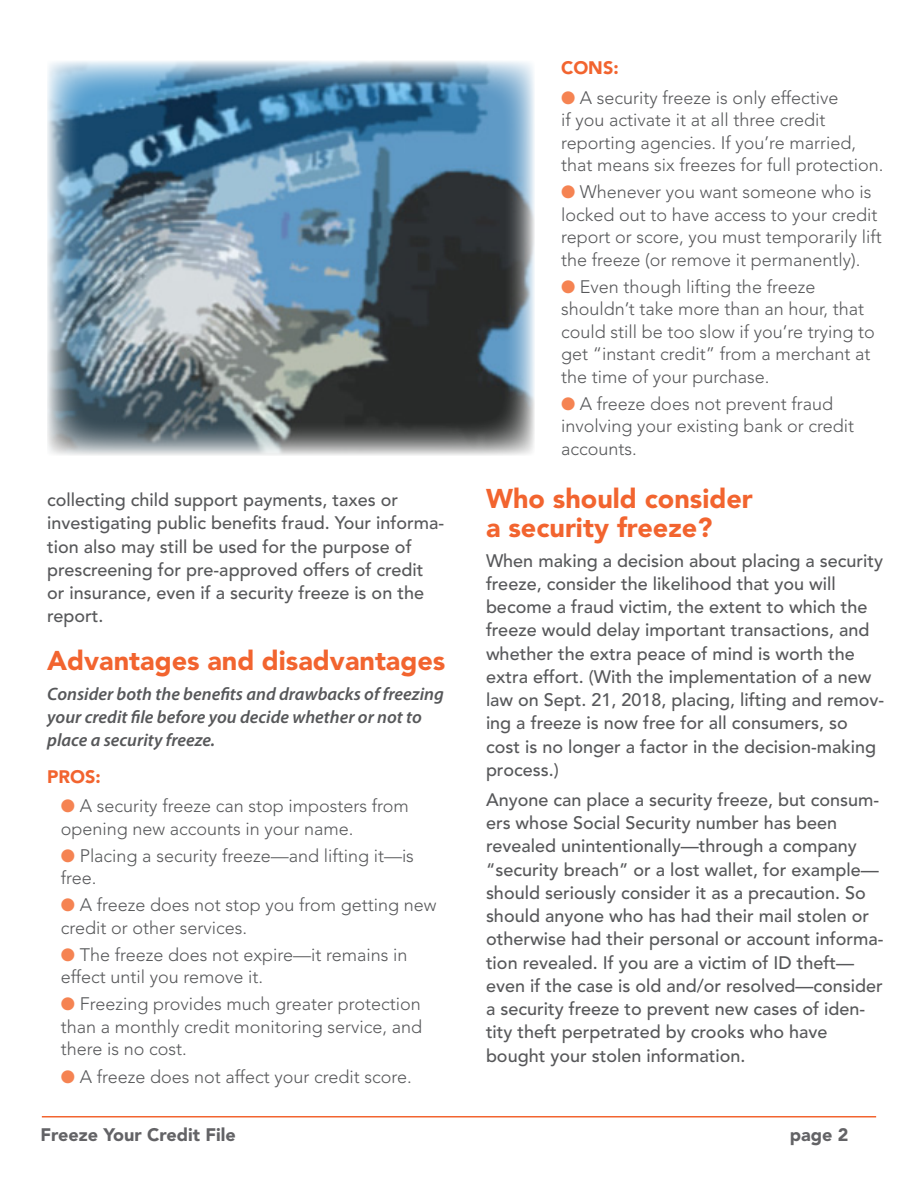
<style>
.page{position:relative;width:918px;height:1188px;background:#fff}
.page>*{position:absolute;margin:0;border:0;box-sizing:border-box;transform-origin:0 0}
.Subheads{font:900 27px/28.5px "Avenir LT Std";color:#f2642f}
.Text{font:500 18px/23.2px "Avenir LT Std";color:#57585a}
.Bullets2{font:300 18px/22.5px "Avenir LT Std";color:#57585a}
.Text-2{font:italic 600 18px/23.2px "Myriad Pro";color:#57585a}
.t1{font:900 18px "Avenir LT Std";color:#636366}
.small_bold{font:900 18px "Avenir LT Std";color:#f2642f}
.s1{color:#f58352}
</style>
<div class="page">
<hr style="left:42px;top:1116px;width:834px;height:2px;background:#f2642f">
<img style="left:47px;top:61px;width:487px;height:394px">
<p class="Text" style="left:47px;top:489px;width:399px">collecting child support payments, taxes or investigating public benefits fraud. Your informa&shy;tion also may still be used for the purpose of prescreening for pre-approved offers of credit or insurance, even if a security freeze is on the report.</p>
<p class="Subheads" style="left:47px;top:646px;width:400px">Advantages and disadvantages</p>
<p class="Text-2" style="left:47px;top:681px;width:398px">Consider both the benefits and drawbacks of freezing your credit file before you decide whether or not to place a security freeze.</p>
<p class="small_bold" style="left:47px;top:766px;width:55px">PROS:</p>
<p class="Bullets2" style="left:61px;top:795px;width:350px"><span class="s1">●</span> A security freeze can stop imposters from opening new accounts in your name.</p>
<p class="Bullets2" style="left:61px;top:844px;width:355px"><span class="s1">●</span> Placing a security freeze—and lifting it—is free.</p>
<p class="Bullets2" style="left:61px;top:894px;width:377px"><span class="s1">●</span> A freeze does not stop you from getting new credit or other services.</p>
<p class="Bullets2" style="left:61px;top:943px;width:348px"><span class="s1">●</span> The freeze does not expire—it remains in effect until you remove it.</p>
<p class="Bullets2" style="left:61px;top:993px;width:363px;text-align:justify"><span class="s1">●</span> Freezing provides much greater protection than a monthly credit monitoring service, and there is no cost.</p>
<p class="Bullets2" style="left:61px;top:1065px;width:353px"><span class="s1">●</span> A freeze does not affect your credit score.</p>
<p class="small_bold" style="left:561px;top:57px;width:59px">CONS:</p>
<p class="Bullets2" style="left:561px;top:86px;width:324px"><span class="s1">●</span> A security freeze is only effective<br>if you activate it at all three credit reporting agencies. If you’re married, that means six freezes for full protection.</p>
<p class="Bullets2" style="left:561px;top:181px;width:322px"><span class="s1">●</span> Whenever you want someone who is locked out to have access to your credit report or score, you must temporarily lift the freeze (or remove it permanently).</p>
<p class="Bullets2" style="left:561px;top:275px;width:315px"><span class="s1">●</span> Even though lifting the freeze shouldn’t take more than an hour, that could still be too slow if you’re trying to get “instant credit” from a merchant at the time of your purchase.</p>
<p class="Bullets2" style="left:561px;top:392px;width:295px"><span class="s1">●</span> A freeze does not prevent fraud involving your existing bank or credit accounts.</p>
<p class="Subheads" style="left:486px;top:484px;width:268px">Who should consider a security freeze?</p>
<p class="Text" style="left:486px;top:549px;width:400px">When making a decision about placing a security freeze, consider the likelihood that you will become a fraud victim, the extent to which the freeze would delay important transactions, and whether the extra peace of mind is worth the extra effort. (With the implementation of a new law on Sept. 21, 2018, placing, lifting and remov&shy;ing a freeze is now free for all consumers, so cost is no longer a factor in the decision-making process.)</p>
<p class="Text" style="left:486px;top:789px;width:399px">Anyone can place a security freeze, but consum&shy;ers whose Social Security number has been revealed unintentionally—through a company “security breach” or a lost wallet, for example— should seriously consider it as a precaution. So should anyone who has had their mail stolen or otherwise had their personal or account informa&shy;tion revealed. If you are a victim of ID theft— even if the case is old and/or resolved—consider a security freeze to prevent new cases of iden&shy;tity theft perpetrated by crooks who have bought your stolen information.</p>
<p class="t1" style="left:40px;top:1124px;width:197px">Freeze Your Credit File</p>
<p class="t1" style="left:790px;top:1124px;width:60px">page 2</p>
</div>
